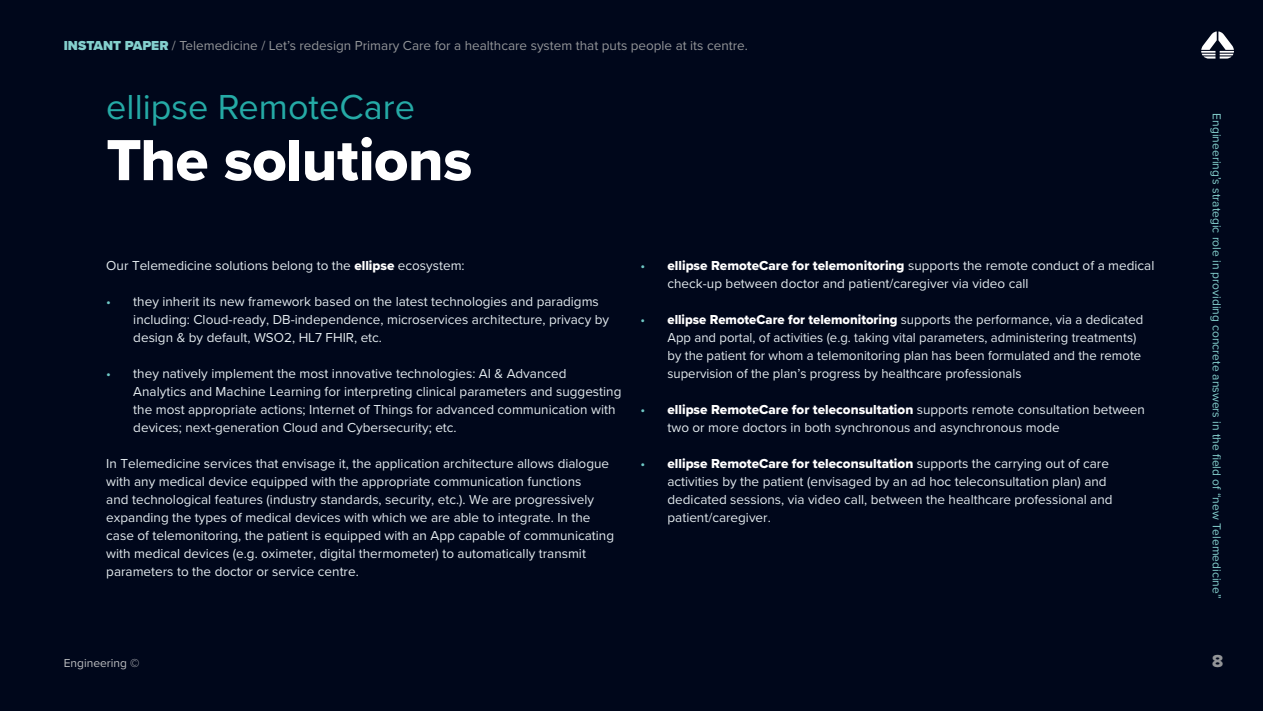
<style>
.page{position:relative;width:1263px;height:711px;background:#fff}
.page>*{position:absolute;margin:0;border:0;box-sizing:border-box;transform-origin:0 0}
.t1{font:60px "Proxima Nova Extrabld";letter-spacing:-.01em;color:#fff}
.t2{font:36px "Proxima Nova";color:#25aaa6}
.t3{font:18px "Proxima Nova Extrabld";color:#939598}
.t4{font:13.5px/18px "Proxima Nova";color:#e3eaee}
.t5{font:13.5px "Proxima Nova Extrabld";color:#fff}
.t6{font:13.5px "Proxima Nova";color:#939598}
.t7{font:12px "Proxima Nova";color:#84d0ce}
.t8{font:12px "Proxima Nova";color:#bcbdc0}
.s1{font-weight:900;color:#84d0ce}
.s2{font-family:"Proxima Nova Extrabld";color:#fff}
.s3{color:#6fc9c6}
.s4{font-family:"Proxima Nova";color:#6fc9c6}
.s5{font-family:"Proxima Nova";color:#e3eaee}
</style>
<div class="page">
<div style="left:0;top:0;width:1263px;height:710px;background:#00071b"></div>
<svg style="left:1201px;top:31px;width:33px;height:28px"></svg>
<p class="t6" style="left:64px;top:36px;width:685px"><span class="s1">INSTANT PAPER</span> / Telemedicine / Let’s redesign Primary Care for a healthcare system that puts people at its centre.</p>
<h2 class="t2" style="left:106px;top:80px;width:310px">ellipse RemoteCare</h2>
<h1 class="t1" style="left:106px;top:115px;width:367px">The solutions</h1>
<p class="t4" style="left:106px;top:256px;width:360px">Our Telemedicine solutions belong to the <span class="s2">ellipse</span> ecosystem:</p>
<p class="t4" style="left:133px;top:292px;width:477px;text-indent:-27px"><span class="s3">•</span> they inherit its new framework based on the latest technologies and paradigms including: Cloud-ready, DB-independence, microservices architecture, privacy by design &amp; by default, WSO2, HL7 FHIR, etc.</p>
<p class="t4" style="left:133px;top:364px;width:490px;text-indent:-27px"><span class="s3">•</span> they natively implement the most innovative technologies: AI &amp; Advanced Analytics and Machine Learning for interpreting clinical parameters and suggesting the most appropriate actions; Internet of Things for advanced communication with devices; next-generation Cloud and Cybersecurity; etc.</p>
<p class="t4" style="left:106px;top:454px;width:509px">In Telemedicine services that envisage it, the application architecture allows dialogue with any medical device equipped with the appropriate communication functions<br>and technological features (industry standards, security, etc.). We are progressively expanding the types of medical devices with which we are able to integrate. In the case of telemonitoring, the patient is equipped with an App capable of communicating with medical devices (e.g. oximeter, digital thermometer) to automatically transmit parameters to the doctor or service centre.</p>
<p class="t5" style="left:640px;top:255px;width:515px"><span class="s4">•</span> ellipse RemoteCare for telemonitoring <span class="s5">supports the remote conduct of a medical</span></p>
<p class="t4" style="left:667px;top:274px;width:363px">check-up between doctor and patient/caregiver via video call</p>
<p class="t4" style="left:667px;top:310px;width:477px;text-indent:-27px"><span class="s3">•</span> <span class="s2">ellipse RemoteCare for telemonitoring</span> supports the performance, via a dedicated App and portal, of activities (e.g. taking vital parameters, administering treatments) by the patient for whom a telemonitoring plan has been formulated and the remote supervision of the plan’s progress by healthcare professionals</p>
<p class="t5" style="left:640px;top:399px;width:506px"><span class="s4">•</span> ellipse RemoteCare for teleconsultation <span class="s5">supports remote consultation between</span></p>
<p class="t4" style="left:667px;top:418px;width:394px">two or more doctors in both synchronous and asynchronous mode</p>
<p class="t5" style="left:640px;top:453px;width:470px"><span class="s4">•</span> ellipse RemoteCare for teleconsultation <span class="s5">supports the carrying out of care</span></p>
<p class="t4" style="left:667px;top:472px;width:447px">activities by the patient (envisaged by an ad hoc teleconsultation plan) and dedicated sessions, via video call, between the healthcare professional and patient/caregiver.</p>
<p class="t7" style="left:1226px;top:113px;width:486px;rotate:90deg">Engineering’s strategic role in providing concrete answers in the field of “new Telemedicine”</p>
<p class="t8" style="left:64px;top:653px;width:77px">Engineering ©</p>
<h3 class="t3" style="left:1212px;top:647px;width:13px">8</h3>
</div>
